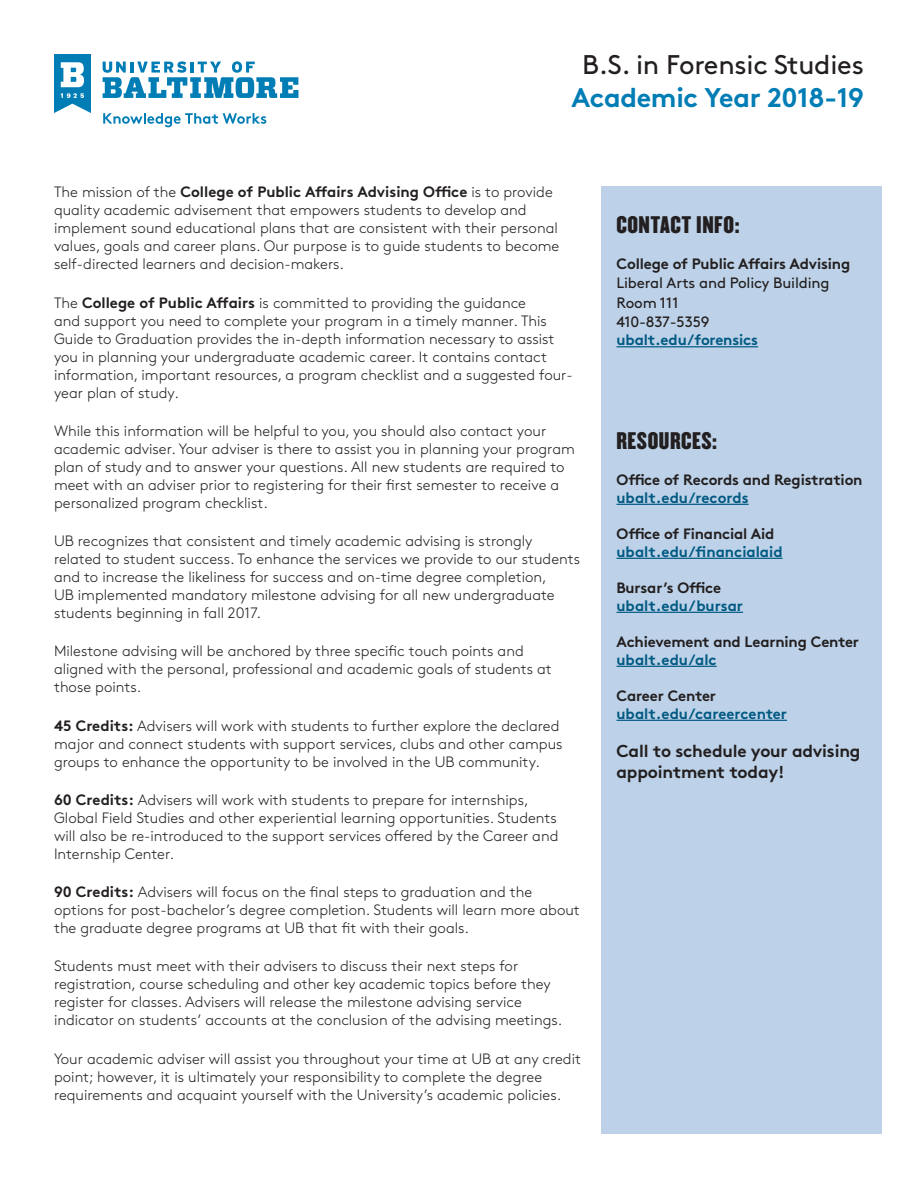
<style>
.page{position:relative;width:918px;height:1188px;background:#fff}
.page>*{position:absolute;margin:0;border:0;box-sizing:border-box;transform-origin:0 0}
.Brown_Normal_18_pt{font:27px "Brown Std";letter-spacing:-.01em;color:#231f20}
.Brown_Bold_18_pt{font:700 27px "Brown Std";letter-spacing:-.01em;color:#007db5}
.Headline_14_pt_Black{font:21px "Champion Welterweight";letter-spacing:.025em;color:#231f20}
.Brown_bold_10_12{font:700 17.25px/20.7px "Brown Std";letter-spacing:-.01em;color:#231f20}
.Brown_Normal_10_12_s{font:300 15px/18px "Brown Std";color:#231f20}
.Brown_bold_10_12-2{font:700 15px "Brown Std";letter-spacing:-.01em;color:#231f20}
.Brown_bold_10_12-3{font:700 15px "Brown Std";color:#005982}
.Brown_10_13{font:15px "Brown Std";letter-spacing:-.01em;color:#231f20}
.s1{font-weight:700}
</style>
<div class="page">
<div style="left:601px;top:186px;width:280px;height:948px;background:#bdd2e8"></div>
<hr style="left:616px;top:346px;width:142px;height:1px;background:#005982">
<hr style="left:616px;top:504px;width:133px;height:1px;background:#005982">
<hr style="left:616px;top:558px;width:167px;height:1px;background:#005982">
<hr style="left:616px;top:612px;width:127px;height:1px;background:#005982">
<hr style="left:616px;top:666px;width:101px;height:1px;background:#005982">
<hr style="left:616px;top:720px;width:171px;height:1px;background:#005982">
<svg style="left:54px;top:54px;width:37px;height:59px"></svg>
<svg style="left:103px;top:61px;width:195px;height:37px"></svg>
<svg style="left:103px;top:113px;width:163px;height:14px"></svg>
<p class="Brown_Normal_18_pt" style="left:582px;top:49px;width:283px">B.S. in Forensic Studies</p>
<p class="Brown_Bold_18_pt" style="left:571px;top:81px;width:294px">Academic Year 2018-19</p>
<p class="Brown_Normal_10_12_s" style="left:54px;top:183px;width:507px">The mission of the <span class="s1">College of Public Affairs Advising Office</span> is to provide quality academic advisement that empowers students to develop and implement sound educational plans that are consistent with their personal values, goals and career plans. Our purpose is to guide students to become self-directed learners and decision-makers.</p>
<p class="Brown_Normal_10_12_s" style="left:54px;top:294px;width:520px">The <span class="s1">College of Public Affairs</span> is committed to providing the guidance<br>and support you need to complete your program in a timely manner. This Guide to Graduation provides the in-depth information necessary to assist you in planning your undergraduate academic career. It contains contact information, important resources, a program checklist and a suggested four&shy;year plan of study.</p>
<p class="Brown_Normal_10_12_s" style="left:54px;top:422px;width:522px">While this information will be helpful to you, you should also contact your academic adviser. Your adviser is there to assist you in planning your program plan of study and to answer your questions. All new students are required to meet with an adviser prior to registering for their first semester to receive a personalized program checklist.</p>
<p class="Brown_Normal_10_12_s" style="left:54px;top:532px;width:528px">UB recognizes that consistent and timely academic advising is strongly related to student success. To enhance the services we provide to our students and to increase the likeliness for success and on-time degree completion,<br>UB implemented mandatory milestone advising for all new undergraduate students beginning in fall 2017.</p>
<p class="Brown_Normal_10_12_s" style="left:54px;top:642px;width:499px">Milestone advising will be anchored by three specific touch points and aligned with the personal, professional and academic goals of students at those points.</p>
<p class="Brown_Normal_10_12_s" style="left:54px;top:717px;width:510px"><span class="s1">45 Credits:</span> Advisers will work with students to further explore the declared major and connect students with support services, clubs and other campus groups to enhance the opportunity to be involved in the UB community.</p>
<p class="Brown_Normal_10_12_s" style="left:54px;top:791px;width:506px"><span class="s1">60 Credits:</span> Advisers will work with students to prepare for internships, Global Field Studies and other experiential learning opportunities. Students will also be re-introduced to the support services offered by the Career and Internship Center.</p>
<p class="Brown_Normal_10_12_s" style="left:54px;top:883px;width:527px"><span class="s1">90 Credits:</span> Advisers will focus on the final steps to graduation and the options for post-bachelor’s degree completion. Students will learn more about the graduate degree programs at UB that fit with their goals.</p>
<p class="Brown_Normal_10_12_s" style="left:54px;top:957px;width:510px">Students must meet with their advisers to discuss their next steps for registration, course scheduling and other key academic topics before they register for classes. Advisers will release the milestone advising service indicator on students’ accounts at the conclusion of the advising meetings.</p>
<p class="Brown_Normal_10_12_s" style="left:54px;top:1050px;width:529px">Your academic adviser will assist you throughout your time at UB at any credit point; however, it is ultimately your responsibility to complete the degree requirements and acquaint yourself with the University’s academic policies.</p>
<p class="Headline_14_pt_Black" style="left:616px;top:207px;width:125px">CONTACT INFO:</p>
<p class="Brown_bold_10_12-2" style="left:616px;top:254px;width:235px">College of Public Affairs Advising</p>
<p class="Brown_10_13" style="left:616px;top:274px;width:215px">Liberal Arts and Policy Building</p>
<p class="Brown_10_13" style="left:616px;top:294px;width:64px">Room 111</p>
<p class="Brown_10_13" style="left:616px;top:313px;width:95px">410-837-5359</p>
<p class="Brown_bold_10_12-3" style="left:616px;top:331px;width:143px">ubalt.edu/forensics</p>
<p class="Headline_14_pt_Black" style="left:616px;top:423px;width:102px">RESOURCES:</p>
<p class="Brown_bold_10_12-2" style="left:616px;top:470px;width:248px">Office of Records and Registration</p>
<p class="Brown_bold_10_12-3" style="left:616px;top:488px;width:134px">ubalt.edu/records</p>
<p class="Brown_bold_10_12-2" style="left:616px;top:524px;width:159px">Office of Financial Aid</p>
<p class="Brown_bold_10_12-3" style="left:616px;top:542px;width:168px">ubalt.edu/financialaid</p>
<p class="Brown_bold_10_12-2" style="left:616px;top:578px;width:106px">Bursar’s Office</p>
<p class="Brown_bold_10_12-3" style="left:616px;top:596px;width:128px">ubalt.edu/bursar</p>
<p class="Brown_bold_10_12-2" style="left:616px;top:632px;width:244px">Achievement and Learning Center</p>
<p class="Brown_bold_10_12-3" style="left:616px;top:650px;width:102px">ubalt.edu/alc</p>
<p class="Brown_bold_10_12-2" style="left:616px;top:686px;width:101px">Career Center</p>
<p class="Brown_bold_10_12-3" style="left:616px;top:704px;width:172px">ubalt.edu/careercenter</p>
<p class="Brown_bold_10_12" style="left:616px;top:741px;width:246px">Call to schedule your advising appointment today!</p>
</div>
